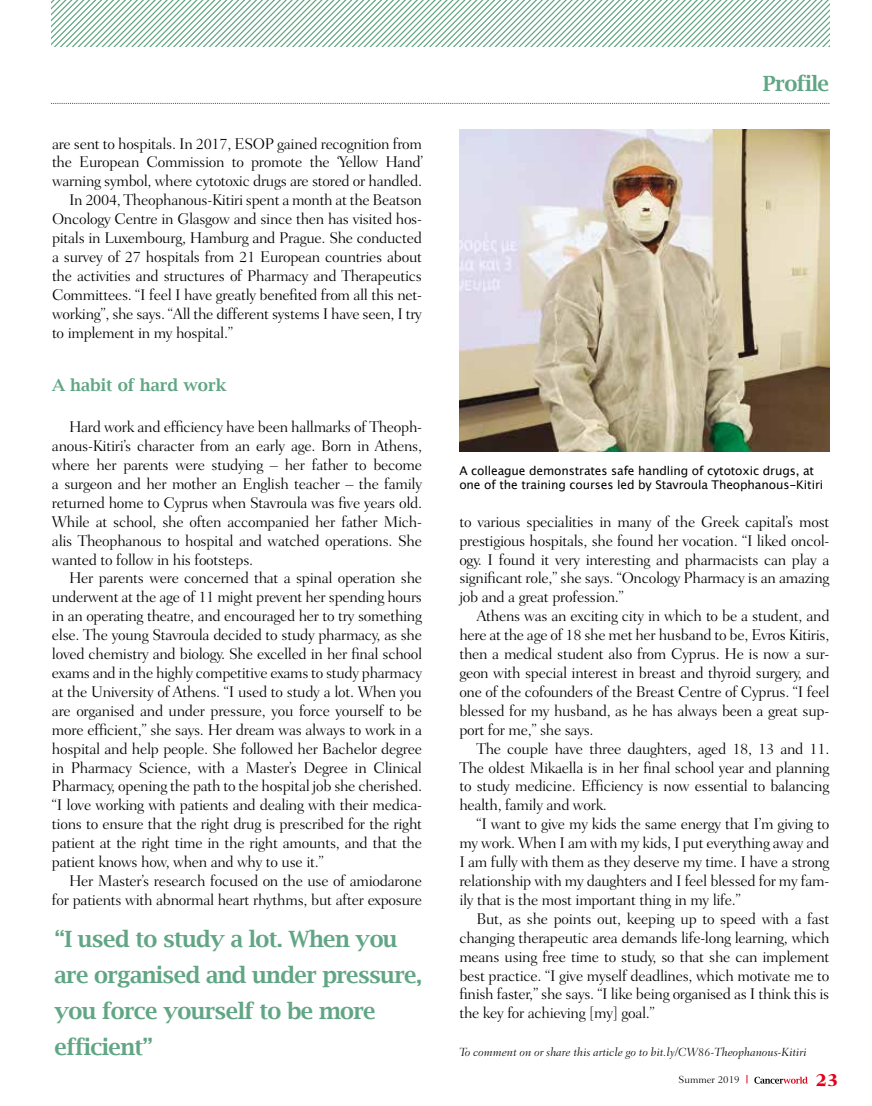
<style>
.page{position:relative;width:872px;height:1106px;background:#fff}
.page>*{position:absolute;margin:0;border:0;box-sizing:border-box;transform-origin:0 0}
.t1{font:600 22.5px/36px "Lucida Bright";letter-spacing:-.03em;color:#61a684}
.t2{font:600 21px "Lucida Bright";letter-spacing:-.025em;color:#61a684}
.t3{font:800 18px "Fairfield LH";color:#e2001a}
.t4{font:600 16.5px "Lucida Bright";color:#61a684}
.t5{font:300 15.75px/18.9px "Fairfield LH";letter-spacing:-.02em;color:#000;text-align:justify}
.t6{font:12px/14.4px "Lucida Grande";letter-spacing:-.01em;color:#000}
.t7{font:italic 300 12px "Fairfield LH";color:#000}
.t8{font:300 10.5px "Fairfield LH";color:#000}
</style>
<div class="page">
<svg style="left:754px;top:1076px;width:53px;height:7px"></svg>
<img style="left:459px;top:130px;width:370px;height:321px">
<svg style="left:51px;top:103px;width:778px;height:1px"></svg>
<svg style="left:51px;top:0;width:778px;height:47px"></svg>
<p class="t5" style="left:52px;top:134px;width:371px">are sent to hospitals. In 2017, ESOP gained recognition from</p>
<p class="t5" style="left:52px;top:153px;width:372px">the European Commission to promote the ‘Yellow Hand’</p>
<p class="t5" style="left:52px;top:172px;width:371px">warning symbol, where cytotoxic drugs are stored or handled.</p>
<p class="t5" style="left:69px;top:191px;width:354px">In 2004, Theophanous-Kitiri spent a month at the Beatson</p>
<p class="t5" style="left:52px;top:210px;width:371px">Oncology Centre in Glasgow and since then has visited hos-</p>
<p class="t5" style="left:52px;top:228px;width:371px">pitals in Luxembourg, Hamburg and Prague. She conducted</p>
<p class="t5" style="left:52px;top:247px;width:371px">a survey of 27 hospitals from 21 European countries about</p>
<p class="t5" style="left:52px;top:266px;width:371px">the activities and structures of Pharmacy and Therapeutics</p>
<p class="t5" style="left:52px;top:285px;width:371px">Committees. “I feel I have greatly benefited from all this net-</p>
<p class="t5" style="left:52px;top:304px;width:371px">working”, she says. “All the different systems I have seen, I try</p>
<p class="t5" style="left:52px;top:323px;width:182px">to implement in my hospital.”</p>
<p class="t4" style="left:52px;top:376px;width:176px">A habit of hard work</p>
<p class="t5" style="left:52px;top:417px;width:371px;text-indent:17px">Hard work and efficiency have been hallmarks of Theoph&shy;anous-Kitiri’s character from an early age. Born in Athens, where her parents were studying – her father to become a surgeon and her mother an English teacher – the family returned home to Cyprus when Stavroula was five years old.<br>While at school, she often accompanied her father Mich&shy;alis Theophanous to hospital and watched operations. She wanted to follow in his footsteps.</p>
<p class="t5" style="left:52px;top:569px;width:371px;text-indent:17px">Her parents were concerned that a spinal operation she underwent at the age of 11 might prevent her spending hours in an operating theatre, and encouraged her to try something else. The young Stavroula decided to study pharmacy, as she loved chemistry and biology. She excelled in her final school exams and in the highly competitive exams to study pharmacy at the University of Athens. “I used to study a lot. When you are organised and under pressure, you force yourself to be more efficient,” she says. Her dream was always to work in a hospital and help people. She followed her Bachelor degree in Pharmacy Science, with a Master’s Degree in Clinical Pharmacy, opening the path to the hospital job she cherished. “I love working with patients and dealing with their medica&shy;tions to ensure that the right drug is prescribed for the right patient at the right time in the right amounts, and that the patient knows how, when and why to use it.”</p>
<p class="t5" style="left:52px;top:871px;width:371px;text-align:right">Her Master’s research focused on the use of amiodarone for patients with abnormal heart rhythms, but after exposure</p>
<h1 class="t1" style="left:54px;top:920px;width:369px">“I used to study a lot. When you are organised and under pressure, you force yourself to be more efficient”</h1>
<h2 class="t2" style="left:763px;top:71px;width:68px">Profile</h2>
<p class="t6" style="left:459px;top:463px;width:365px">A colleague demonstrates safe handling of cytotoxic drugs, at one of the training courses led by Stavroula Theophanous-Kitiri</p>
<p class="t5" style="left:459px;top:512px;width:371px">to various specialities in many of the Greek capital’s most prestigious hospitals, she found her vocation. “I liked oncol&shy;ogy. I found it very interesting and pharmacists can play a significant role,” she says. “Oncology Pharmacy is an amazing job and a great profession.”</p>
<p class="t5" style="left:459px;top:606px;width:371px;text-indent:17px">Athens was an exciting city in which to be a student, and here at the age of 18 she met her husband to be, Evros Kitiris, then a medical student also from Cyprus. He is now a sur&shy;geon with special interest in breast and thyroid surgery, and one of the cofounders of the Breast Centre of Cyprus. “I feel blessed for my husband, as he has always been a great sup&shy;port for me,” she says.</p>
<p class="t5" style="left:459px;top:739px;width:371px;text-indent:17px">The couple have three daughters, aged 18, 13 and 11.<br>The oldest Mikaella is in her final school year and planning to study medicine. Efficiency is now essential to balancing health, family and work.</p>
<p class="t5" style="left:459px;top:814px;width:371px;text-indent:17px">“I want to give my kids the same energy that I’m giving to my work. When I am with my kids, I put everything away and I am fully with them as they deserve my time. I have a strong relationship with my daughters and I feel blessed for my fam&shy;ily that is the most important thing in my life.”</p>
<p class="t5" style="left:459px;top:909px;width:371px;text-indent:17px">But, as she points out, keeping up to speed with a fast changing therapeutic area demands life-long learning, which means using free time to study, so that she can implement best practice. “I give myself deadlines, which motivate me to finish faster,” she says. “I like being organised as I think this is the key for achieving [my] goal.”</p>
<p class="t7" style="left:459px;top:1045px;width:349px">To comment on or share this article go to bit.ly/CW86-Theophanous-Kitiri</p>
<p class="t8" style="left:678px;top:1073px;width:63px">Summer 2019</p>
<p class="t3" style="left:815px;top:1069px;width:24px">23</p>
</div>
